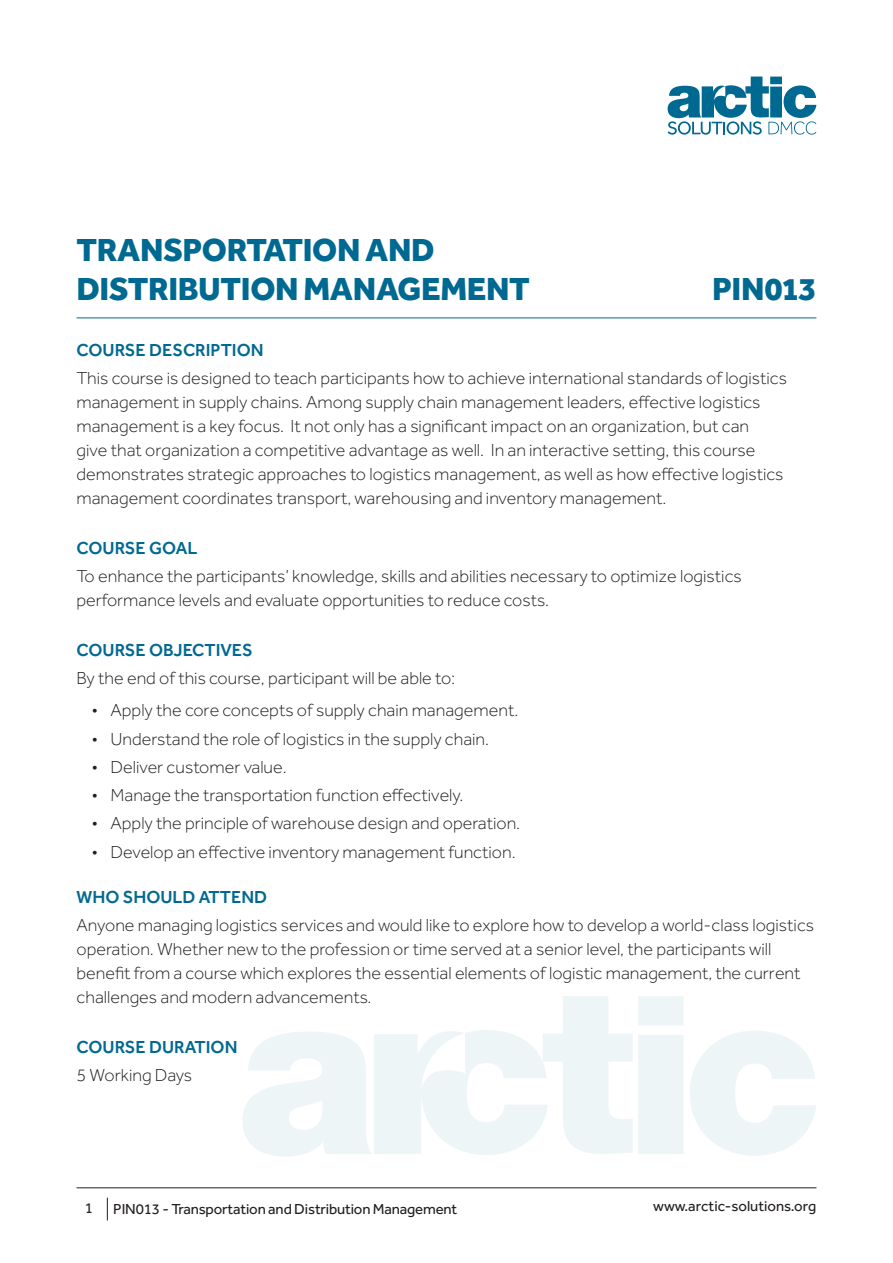
<style>
.page{position:relative;width:893px;height:1263px;background:#fff}
.page>*{position:absolute;margin:0;border:0;box-sizing:border-box;transform-origin:0 0}
.Title_-_Course_Outli{font:800 33px/39.6px "Effra";letter-spacing:-.01em;color:#006991}
.Code_-_Course_Outlin{font:800 33px "Effra";letter-spacing:-.01em;color:#006991}
.Normal_-_Course_Outl{font:300 18px/24px "Effra";color:#231f20}
.Heading_-_Course_Out{font:500 18px "Effra";color:#006991}
.t1{font:15px "Effra";letter-spacing:-.01em;color:#231f20}
</style>
<div class="page">
<hr style="left:77px;top:1187px;width:739px;height:1px;background:#231f20">
<svg style="left:107px;top:1198px;width:1px;height:22px"></svg>
<svg style="left:668px;top:77px;width:148px;height:58px"></svg>
<svg style="left:690px;top:1031px;width:126px;height:125px"></svg>
<svg style="left:243px;top:996px;width:440px;height:161px"></svg>
<hr style="left:77px;top:317px;width:739px;height:1px;background:#006991">
<p class="Title_-_Course_Outli" style="left:77px;top:229px;width:455px">TRANSPORTATION AND<br>DISTRIBUTION MANAGEMENT</p>
<p class="Code_-_Course_Outlin" style="left:712px;top:269px;width:106px">PIN013</p>
<p class="Heading_-_Course_Out" style="left:77px;top:339px;width:189px">COURSE DESCRIPTION</p>
<p class="Normal_-_Course_Outl" style="left:77px;top:366px;width:712px">This course is designed to teach participants how to achieve international standards of logistics management in supply chains. Among supply chain management leaders, effective logistics management is a key focus. It not only has a significant impact on an organization, but can<br>give that organization a competitive advantage as well. In an interactive setting, this course demonstrates strategic approaches to logistics management, as well as how effective logistics management coordinates transport, warehousing and inventory management.</p>
<p class="Heading_-_Course_Out" style="left:77px;top:537px;width:122px">COURSE GOAL</p>
<p class="Normal_-_Course_Outl" style="left:77px;top:564px;width:667px">To enhance the participants’ knowledge, skills and abilities necessary to optimize logistics performance levels and evaluate opportunities to reduce costs.</p>
<p class="Heading_-_Course_Out" style="left:77px;top:639px;width:178px">COURSE OBJECTIVES</p>
<p class="Normal_-_Course_Outl" style="left:77px;top:666px;width:380px">By the end of this course, participant will be able to:</p>
<p class="Normal_-_Course_Outl" style="left:92px;top:698px;width:428px">• Apply the core concepts of supply chain management.</p>
<p class="Normal_-_Course_Outl" style="left:92px;top:727px;width:399px">• Understand the role of logistics in the supply chain.</p>
<p class="Normal_-_Course_Outl" style="left:92px;top:755px;width:197px">• Deliver customer value.</p>
<p class="Normal_-_Course_Outl" style="left:92px;top:783px;width:373px">• Manage the transportation function effectively.</p>
<p class="Normal_-_Course_Outl" style="left:92px;top:811px;width:430px">• Apply the principle of warehouse design and operation.</p>
<p class="Normal_-_Course_Outl" style="left:92px;top:840px;width:426px">• Develop an effective inventory management function.</p>
<p class="Heading_-_Course_Out" style="left:77px;top:886px;width:192px">WHO SHOULD ATTEND</p>
<p class="Normal_-_Course_Outl" style="left:77px;top:913px;width:739px">Anyone managing logistics services and would like to explore how to develop a world-class logistics operation. Whether new to the profession or time served at a senior level, the participants will benefit from a course which explores the essential elements of logistic management, the current challenges and modern advancements.</p>
<p class="Heading_-_Course_Out" style="left:77px;top:1036px;width:162px">COURSE DURATION</p>
<p class="Normal_-_Course_Outl" style="left:77px;top:1063px;width:117px">5 Working Days</p>
<p class="t1" style="left:85px;top:1199px;width:10px">1</p>
<p class="t1" style="left:113px;top:1200px;width:346px">PIN013 - Transportation and Distribution Management</p>
<p class="t1" style="left:653px;top:1198px;width:165px">www.arctic-solutions.org</p>
</div>
